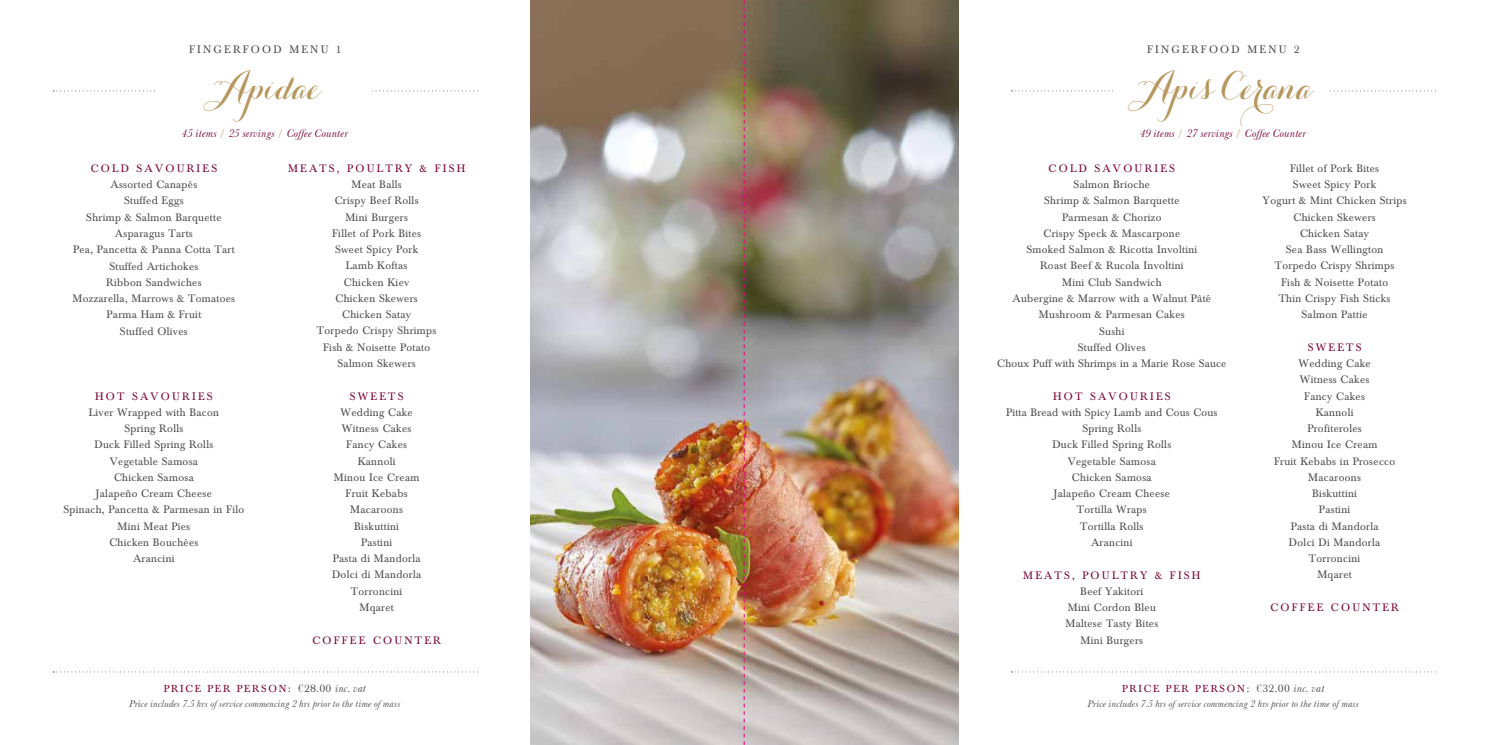
<style>
.page{position:relative;width:1489px;height:745px;background:#fff}
.page>*{position:absolute;margin:0;border:0;box-sizing:border-box;transform-origin:0 0}
.t1{font:italic 900 37.5px "Carolyna Pro";color:#b6975e;scale:.9 1}
.t2{font:11.25px/16.2px "Baskerville";letter-spacing:.03em;color:#4a4a49;text-align:center}
.t3{font:11.25px "Baskerville";letter-spacing:.2em;color:#780232}
.t4{font:italic 11.25px "Baskerville No 2 BT";color:#780232}
.t5{font:11.25px "Baskerville";letter-spacing:.2em;color:#4a4a49}
.t6{font:10.62px "Baskerville";letter-spacing:.17em;color:#780232}
.t7{font:italic 10px "Baskerville No 2 BT";color:#4a4a49}
.s1{color:#b6975e}
.s2{font-family:"Bask Old Face";font-size:11.25px;color:#4a4a49}
.s3{font-size:11.25px;color:#4a4a49}
.s4{font-family:"Baskerville No 2 BT";font-style:italic;font-size:11.25px;color:#4a4a49}
</style>
<div class="page">
<svg style="left:53px;top:91px;width:425px;height:1px"></svg>
<div style="left:158px;top:69px;width:214px;height:49px;background:#fff"></div>
<img style="left:530px;top:0;width:213px;height:744px">
<svg style="left:53px;top:671px;width:425px;height:1px"></svg>
<svg style="left:1011px;top:91px;width:425px;height:1px"></svg>
<div style="left:1116px;top:69px;width:214px;height:49px;background:#fff"></div>
<svg style="left:1011px;top:671px;width:425px;height:1px"></svg>
<img style="left:744px;top:0;width:214px;height:744px">
<svg style="left:743px;top:0;width:1px;height:744px"></svg>
<p class="t5" style="left:189px;top:43px;width:154px">FINGERFOOD MENU 1</p>
<h1 class="t1" style="left:205px;top:64px;width:147px">Apidae</h1>
<p class="t4" style="left:182px;top:126px;width:167px">45 items <span class="s1">/</span> 25 servings <span class="s1">/</span> Coffee Counter</p>
<p class="t3" style="left:91px;top:162px;width:128px">COLD SAVOURIES</p>
<p class="t2" style="left:73px;top:176px;width:164px">Assorted Canapés<br>Stuffed Eggs<br>Shrimp &amp; Salmon Barquette<br>Asparagus Tarts<br>Pea, Pancetta &amp; Panna Cotta Tart<br>Stuffed Artichokes<br>Ribbon Sandwiches<br>Mozzarella, Marrows &amp; Tomatoes<br>Parma Ham &amp; Fruit<br>Stuffed Olives</p>
<p class="t3" style="left:95px;top:389px;width:119px">HOT SAVOURIES</p>
<p class="t2" style="left:64px;top:404px;width:182px">Liver Wrapped with Bacon<br>Spring Rolls<br>Duck Filled Spring Rolls<br>Vegetable Samosa<br>Chicken Samosa<br>Jalapeño Cream Cheese<br>Spinach, Pancetta &amp; Parmesan in Filo<br>Mini Meat Pies<br>Chicken Bouchées<br>Arancini</p>
<p class="t3" style="left:288px;top:162px;width:179px">MEATS, POULTRY &amp; FISH</p>
<p class="t2" style="left:317px;top:176px;width:121px">Meat Balls<br>Crispy Beef Rolls<br>Mini Burgers<br>Fillet of Pork Bites<br>Sweet Spicy Pork<br>Lamb Koftas<br>Chicken Kiev<br>Chicken Skewers<br>Chicken Satay<br>Torpedo Crispy Shrimps<br>Fish &amp; Noisette Potato<br>Salmon Skewers</p>
<p class="t3" style="left:350px;top:389px;width:55px">SWEETS</p>
<p class="t2" style="left:332px;top:404px;width:91px">Wedding Cake<br>Witness Cakes<br>Fancy Cakes<br>Kannoli<br>Minou Ice Cream<br>Fruit Kebabs<br>Macaroons<br>Biskuttini<br>Pastini<br>Pasta di Mandorla<br>Dolci di Mandorla<br>Torroncini<br>Mqaret</p>
<p class="t3" style="left:312px;top:633px;width:130px">COFFEE COUNTER</p>
<p class="t6" style="left:164px;top:682px;width:204px">PRICE PER PERSON: <span class="s2">€</span><span class="s3">28.00</span> <span class="s4">inc. vat</span></p>
<p class="t7" style="left:129px;top:697px;width:273px">Price includes 7.5 hrs of service commencing 2 hrs prior to the time of mass</p>
<p class="t5" style="left:1147px;top:43px;width:154px">FINGERFOOD MENU 2</p>
<h1 class="t1" style="left:1129px;top:64px;width:221px">ApisCerana</h1>
<p class="t4" style="left:1140px;top:126px;width:167px">49 items <span class="s1">/</span> 27 servings <span class="s1">/</span> Coffee Counter</p>
<p class="t3" style="left:1048px;top:162px;width:128px">COLD SAVOURIES</p>
<p class="t2" style="left:997px;top:176px;width:231px">Salmon Brioche<br>Shrimp &amp; Salmon Barquette<br>Parmesan &amp; Chorizo<br>Crispy Speck &amp; Mascarpone<br>Smoked Salmon &amp; Ricotta Involtini<br>Roast Beef &amp; Rucola Involtini<br>Mini Club Sandwich<br>Aubergine &amp; Marrow with a Walnut Pâté<br>Mushroom &amp; Parmesan Cakes<br>Sushi<br>Stuffed Olives<br>Choux Puff with Shrimps in a Marie Rose Sauce</p>
<p class="t3" style="left:1053px;top:389px;width:119px">HOT SAVOURIES</p>
<p class="t2" style="left:1006px;top:404px;width:213px">Pitta Bread with Spicy Lamb and Cous Cous<br>Spring Rolls<br>Duck Filled Spring Rolls<br>Vegetable Samosa<br>Chicken Samosa<br>Jalapeño Cream Cheese<br>Tortilla Wraps<br>Tortilla Rolls<br>Arancini</p>
<p class="t3" style="left:1023px;top:568px;width:179px">MEATS, POULTRY &amp; FISH</p>
<p class="t2" style="left:1065px;top:583px;width:94px">Beef Yakitori<br>Mini Cordon Bleu<br>Maltese Tasty Bites<br>Mini Burgers</p>
<p class="t2" style="left:1262px;top:160px;width:146px">Fillet of Pork Bites<br>Sweet Spicy Pork<br>Yogurt &amp; Mint Chicken Strips<br>Chicken Skewers<br>Chicken Satay<br>Sea Bass Wellington<br>Torpedo Crispy Shrimps<br>Fish &amp; Noisette Potato<br>Thin Crispy Fish Sticks<br>Salmon Pattie</p>
<p class="t3" style="left:1307px;top:340px;width:55px">SWEETS</p>
<p class="t2" style="left:1273px;top:355px;width:123px">Wedding Cake<br>Witness Cakes<br>Fancy Cakes<br>Kannoli<br>Profiteroles<br>Minou Ice Cream<br>Fruit Kebabs in Prosecco<br>Macaroons<br>Biskuttini<br>Pastini<br>Pasta di Mandorla<br>Dolci Di Mandorla<br>Torroncini<br>Mqaret</p>
<p class="t3" style="left:1270px;top:600px;width:130px">COFFEE COUNTER</p>
<p class="t6" style="left:1121px;top:682px;width:204px">PRICE PER PERSON: <span class="s2">€</span><span class="s3">32.00</span> <span class="s4">inc. vat</span></p>
<p class="t7" style="left:1087px;top:697px;width:273px">Price includes 7.5 hrs of service commencing 2 hrs prior to the time of mass</p>
</div>
